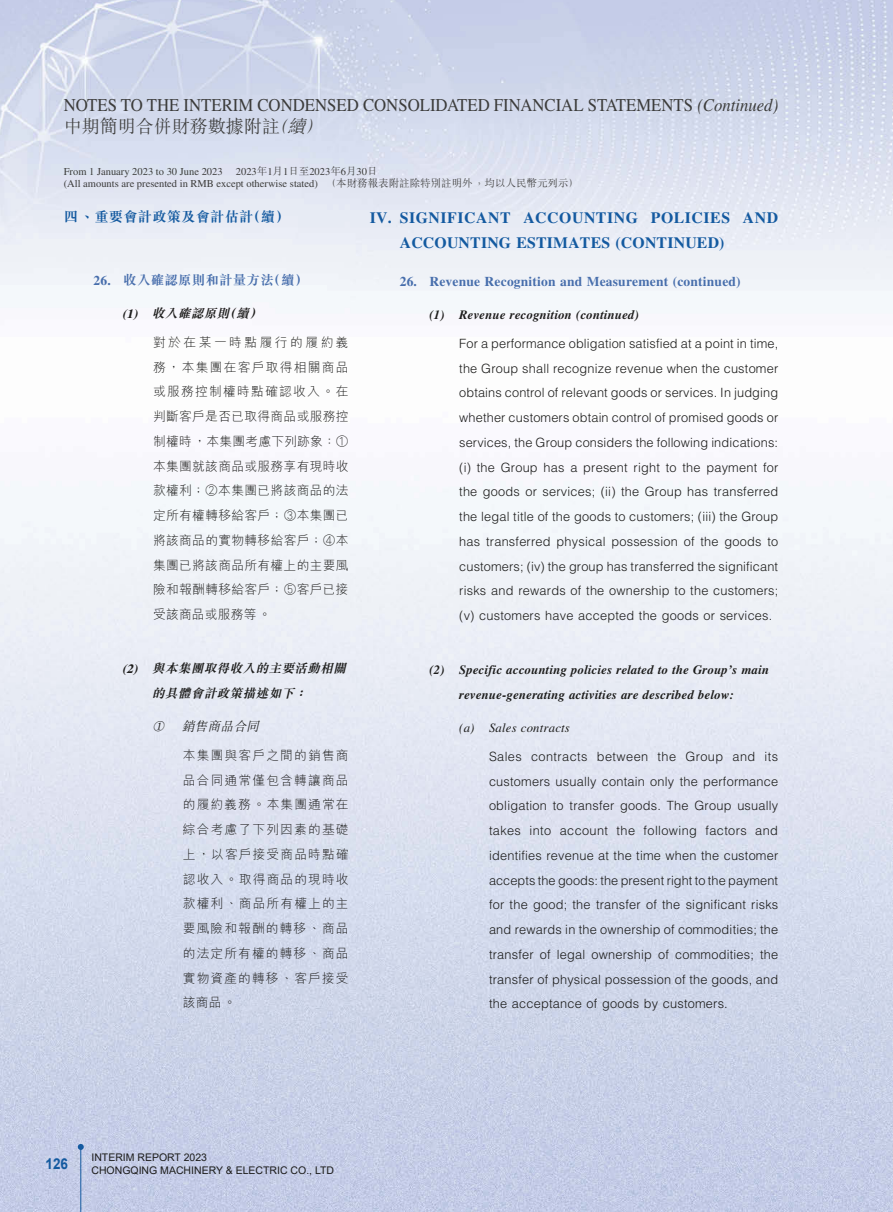
<style>
.page{position:relative;width:893px;height:1212px;background:#fff}
.page>*{position:absolute;margin:0;border:0;box-sizing:border-box;transform-origin:0 0}
.t1{font:18px "Times LT Std";color:#3c3c3b;scale:.93 1}
.t2{font:300 18px "M Sung HK";color:#3c3c3b}
.t3{font:700 15.75px/24.8px "Times LT Std";letter-spacing:.035em;color:#145aa0}
.t4{font:700 15px "Arial";color:#145aa0;scale:.9 1}
.t5{font:700 14.25px "M Sung HK";letter-spacing:.015em;color:#145aa0}
.t6{font:700 13.5px "Times LT Std";letter-spacing:.015em;color:#476eac}
.t7{font:700 13.5px "M Sung HK";letter-spacing:.015em;color:#476eac}
.t8{font:300 12.75px/24.8px "Helvetica LT Std";letter-spacing:.015em;color:#1c1c1b;text-align:justify}
.t9{font:300 12.75px/24.8px "M Hei HK";letter-spacing:.025em;color:#1c1c1b;text-align:justify}
.t10{font:italic 700 12.75px/24.8px "Times LT Std";letter-spacing:.015em;color:#1c1c1b;text-align:center}
.t11{font:italic 700 12.75px/24.8px "M Sung HK";color:#1c1c1b}
.t12{font:italic 12.75px "Times LT Std";letter-spacing:.015em;color:#1c1c1b}
.t13{font:italic 300 12.75px "M Sung HK";color:#1c1c1b}
.t14{font:10.5px/12px "Times LT Std";color:#3c3c3b}
.t15{font:10.5px/12.6px "Arial";color:#1c1c1b}
.s1{font-style:italic}
.s2{font-family:"M Sung HK";font-weight:300}
.s3{font-family:"Times LT Std"}
</style>
<div class="page">
<img style="left:0;top:0;width:893px;height:1212px">
<hr style="left:80px;top:1147px;width:1px;height:65px;background:#145aa0">
<svg style="left:78px;top:1144px;width:6px;height:6px"></svg>
<h1 class="t1" style="left:64px;top:94px;width:770px">NOTES TO THE INTERIM CONDENSED CONSOLIDATED FINANCIAL STATEMENTS <span class="s1">(Continued)</span></h1>
<h1 class="t2" style="left:64px;top:114px;width:266px">中期簡明合併財務數據附註<span class="s1">（續）</span></h1>
<p class="t14" style="left:64px;top:165px;width:160px">From 1 January 2023 to 30 June 2023</p>
<p class="t14" style="left:64px;top:166px;width:517px;text-indent:172px">2023<span class="s2">年</span>1<span class="s2">月</span>1<span class="s2">日至</span>2023<span class="s2">年</span>6<span class="s2">月</span>30<span class="s2">日<br></span>(All amounts are presented in RMB except otherwise stated) <span class="s2">（本財務報表附註除特別註明外，均以人民幣元列示）</span></p>
<p class="t3" style="left:400px;top:205px;width:380px;text-indent:-30px">IV. SIGNIFICANT ACCOUNTING POLICIES AND<br>ACCOUNTING ESTIMATES (CONTINUED)</p>
<p class="t6" style="left:400px;top:273px;width:343px">26. Revenue Recognition and Measurement (continued)</p>
<p class="t10" style="left:429px;top:302px;width:211px">(1) Revenue recognition (continued)</p>
<p class="t8" style="left:459px;top:331px;width:321px">For a performance obligation satisfied at a point in time, the Group shall recognize revenue when the customer obtains control of relevant goods or services. In judging whether customers obtain control of promised goods or services, the Group considers the following indications: (i) the Group has a present right to the payment for the goods or services; (ii) the Group has transferred the legal title of the goods to customers; (iii) the Group has transferred physical possession of the goods to customers; (iv) the group has transferred the significant risks and rewards of the ownership to the customers; (v) customers have accepted the goods or services.</p>
<p class="t5" style="left:64px;top:207px;width:227px">四、重要會計政策及會計估計（續）</p>
<p class="t7" style="left:94px;top:270px;width:216px"><span class="s3">26.</span> 收入確認原則和計量方法（續）</p>
<p class="t11" style="left:122px;top:300px;width:145px"><span class="s3">(1)</span> 收入確認原則（續）</p>
<p class="t9" style="left:153px;top:329px;width:197px">對於在某一時點履行的履約義務，本集團在客戶取得相關商品或服務控制權時點確認收入。在判斷客戶是否已取得商品或服務控制權時，本集團考慮下列跡象：①本集團就該商品或服務享有現時收款權利；②本集團已將該商品的法定所有權轉移給客戶；③本集團已將該商品的實物轉移給客戶；④本集團已將該商品所有權上的主要風險和報酬轉移給客戶；⑤客戶已接受該商品或服務等。</p>
<p class="t11" style="left:152px;top:655px;width:199px;text-indent:-30px"><span class="s3">(2)</span> 與本集團取得收入的主要活動相關的具體會計政策描述如下：</p>
<p class="t13" style="left:152px;top:717px;width:113px">① 銷售商品合同</p>
<p class="t9" style="left:183px;top:742px;width:167px">本集團與客戶之間的銷售商品合同通常僅包含轉讓商品的履約義務。本集團通常在綜合考慮了下列因素的基礎上，以客戶接受商品時點確認收入。取得商品的現時收款權利、商品所有權上的主要風險和報酬的轉移、商品的法定所有權的轉移、商品實物資產的轉移、客戶接受該商品。</p>
<p class="t4" style="left:46px;top:1153px;width:27px">126</p>
<p class="t15" style="left:91px;top:1151px;width:244px">INTERIM REPORT 2023<br>CHONGQING MACHINERY &amp; ELECTRIC CO., LTD</p>
<p class="t10" style="left:429px;top:657px;width:341px">(2) Specific accounting policies related to the Group’s main revenue-generating activities are described below:</p>
<p class="t12" style="left:459px;top:721px;width:112px">(a) Sales contracts</p>
<p class="t8" style="left:489px;top:744px;width:291px">Sales contracts between the Group and its customers usually contain only the performance obligation to transfer goods. The Group usually takes into account the following factors and identifies revenue at the time when the customer accepts the goods: the present right to the payment for the good; the transfer of the significant risks and rewards in the ownership of commodities; the transfer of legal ownership of commodities; the transfer of physical possession of the goods, and the acceptance of goods by customers.</p>
</div>
